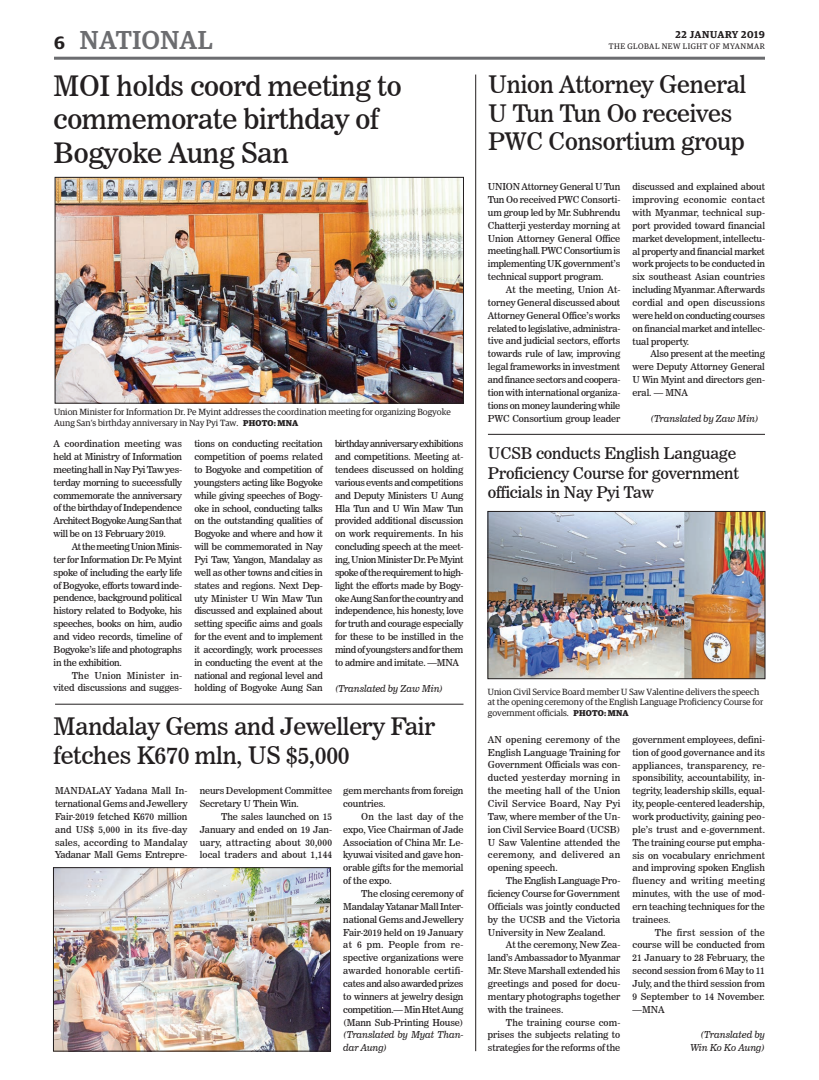
<style>
.page{position:relative;width:819px;height:1080px;background:#fff}
.page>*{position:absolute;margin:0;border:0;box-sizing:border-box;transform-origin:0 0}
.t1{font:28px/33.6px "News 706 BT Roman C";letter-spacing:-.01em;color:#231f20}
.t2{font:500 26px "Guardian Egyp";letter-spacing:.02em;color:#6c6d70}
.t3{font:24px/28.8px "News 706 BT Roman C";letter-spacing:-.01em;color:#231f20}
.t4{font:600 18px "Guardian Egyp";color:#231f20}
.t5{font:16px/19.2px "News 706 BT Roman C";letter-spacing:-.01em;color:#231f20}
.t6{font:600 10px "Guardian Egyp";letter-spacing:.06em;color:#231f20}
.t7{font:9.5px/12.9px "News 706 BT Roman C";letter-spacing:-.01em;color:#231f20;text-align:justify}
.t8{font:9.5px/12.9px "News 706 BT Italic C";letter-spacing:-.01em;color:#231f20;text-align:right}
.t9{font:9px/10.8px "Guardian Egyp";color:#231f20}
.t10{font:8px "Guardian Egyp";letter-spacing:.06em;color:#231f20}
.s1{font-weight:700;font-size:8.5px}
</style>
<div class="page">
<hr style="left:54px;top:57px;width:711px;height:3px;background:#6c6d70">
<img style="left:55px;top:870px;width:274px;height:179px">
<div style="left:53px;top:868px;width:278px;height:183px;border:1px solid #231f20"></div>
<img style="left:490px;top:513px;width:273px;height:164px">
<div style="left:488px;top:511px;width:277px;height:168px;border:1px solid #231f20"></div>
<img style="left:57px;top:179px;width:405px;height:222px">
<div style="left:55px;top:177px;width:409px;height:226px;border:1px solid #231f20"></div>
<hr style="left:488px;top:434px;width:277px;height:1px;background:#231f20">
<hr style="left:55px;top:704px;width:408px;height:1px;background:#231f20">
<hr style="left:475px;top:75px;width:1px;height:976px;background:#231f20">
<h3 class="t4" style="left:54px;top:29px;width:12px">6</h3>
<h2 class="t2" style="left:80px;top:21px;width:134px">NATIONAL</h2>
<h1 class="t1" style="left:54px;top:69px;width:350px">MOI holds coord meeting to commemorate birthday of<br>Bogyoke Aung San</h1>
<p class="t9" style="left:54px;top:406px;width:399px">Union Minister for Information Dr. Pe Myint addresses the coordination meeting for organizing Bogyoke<br>Aung San’s birthday anniversary in Nay Pyi Taw. <span class="s1">PHOTO: MNA</span></p>
<p class="t7" style="left:54px;top:437px;width:130px">A coordination meeting was held at Ministry of Information meeting hall in Nay Pyi Taw yes&shy;terday morning to successfully commemorate the anniversary of the birthday of Independence Architect Bogyoke Aung San that will be on 13 February 2019.</p>
<p class="t7" style="left:54px;top:540px;width:130px;text-indent:18px">At the meeting Union Minis&shy;ter for Information Dr. Pe Myint spoke of including the early life of Bogyoke, efforts toward inde&shy;pendence, background political history related to Bodyoke, his speeches, books on him, audio and video records, timeline of Bogyoke’s life and photographs in the exhibition.</p>
<p class="t7" style="left:54px;top:669px;width:130px;text-align:right">The Union Minister in&shy;vited discussions and sugges-</p>
<p class="t7" style="left:194px;top:437px;width:130px">tions on conducting recitation competition of poems related to Bogyoke and competition of youngsters acting like Bogyoke while giving speeches of Bogy&shy;oke in school, conducting talks on the outstanding qualities of Bogyoke and where and how it will be commemorated in Nay Pyi Taw, Yangon, Mandalay as well as other towns and cities in states and regions. Next Dep&shy;uty Minister U Win Maw Tun discussed and explained about setting specific aims and goals for the event and to implement it accordingly, work processes in conducting the event at the national and regional level and holding of Bogyoke Aung San</p>
<p class="t7" style="left:335px;top:437px;width:130px">birthday anniversary exhibitions and competitions. Meeting at&shy;tendees discussed on holding various events and competitions and Deputy Ministers U Aung Hla Tun and U Win Maw Tun provided additional discussion on work requirements. In his concluding speech at the meet&shy;ing, Union Minister Dr. Pe Myint spoke of the requirement to high&shy;light the efforts made by Bogy&shy;oke Aung San for the country and independence, his honesty, love for truth and courage especially for these to be instilled in the mind of youngsters and for them to admire and imitate. —MNA</p>
<p class="t8" style="left:335px;top:682px;width:110px">(Translated by Zaw Min)</p>
<h3 class="t3" style="left:54px;top:712px;width:383px">Mandalay Gems and Jewellery Fair fetches K670 mln, US $5,000</h3>
<p class="t7" style="left:55px;top:784px;width:134px">MANDALAY Yadana Mall In&shy;ternational Gems and Jewellery Fair-2019 fetched K670 million and US$ 5,000 in its five-day sales, according to Mandalay Yadanar Mall Gems Entrepre-</p>
<p class="t7" style="left:200px;top:784px;width:134px">neurs Development Committee<br>Secretary U Thein Win.</p>
<p class="t7" style="left:200px;top:810px;width:134px;text-indent:21px">The sales launched on 15<br>January and ended on 19 Jan&shy;uary, attracting about 30,000 local traders and about 1,144</p>
<p class="t7" style="left:343px;top:784px;width:122px">gem merchants from foreign countries.</p>
<p class="t7" style="left:343px;top:810px;width:122px;text-indent:18px">On the last day of the expo, Vice Chairman of Jade Association of China Mr. Le&shy;kyuwai visited and gave hon&shy;orable gifts for the memorial of the expo.</p>
<p class="t7" style="left:343px;top:887px;width:122px;text-indent:18px">The closing ceremony of Mandalay Yatanar Mall Inter&shy;national Gems and Jewellery Fair-2019 held on 19 January at 6 pm. People from re&shy;spective organizations were awarded honorable certifi&shy;cates and also awarded prizes to winners at jewelry design competition.— Min Htet Aung (Mann Sub-Printing House)</p>
<p class="t8" style="left:343px;top:1029px;width:122px;text-align:left">(Translated by Myat Than&shy;dar Aung)</p>
<p class="t6" style="left:676px;top:27px;width:91px">22 JANUARY 2019</p>
<p class="t10" style="left:609px;top:41px;width:158px">THE GLOBAL NEW LIGHT OF MYANMAR</p>
<h3 class="t3" style="left:488px;top:70px;width:259px">Union Attorney General<br>U Tun Tun Oo receives<br>PWC Consortium group</h3>
<p class="t7" style="left:488px;top:180px;width:134px">UNION Attorney General U Tun Tun Oo received PWC Consorti&shy;um group led by Mr. Subhrendu Chatterji yesterday morning at Union Attorney General Office meeting hall. PWC Consortium is implementing UK government’s technical support program.</p>
<p class="t7" style="left:488px;top:283px;width:134px;text-indent:18px">At the meeting, Union At&shy;torney General discussed about Attorney General Office’s works related to legislative, administra&shy;tive and judicial sectors, efforts towards rule of law, improving legal frameworks in investment and finance sectors and coopera&shy;tion with international organiza&shy;tions on money laundering while PWC Consortium group leader</p>
<p class="t7" style="left:633px;top:180px;width:134px">discussed and explained about improving economic contact with Myanmar, technical sup&shy;port provided toward financial market development, intellectu&shy;al property and financial market work projects to be conducted in six southeast Asian countries including Myanmar. Afterwards cordial and open discussions were held on conducting courses on financial market and intellec&shy;tual property.</p>
<p class="t7" style="left:633px;top:347px;width:134px;text-indent:18px">Also present at the meeting were Deputy Attorney General U Win Myint and directors gen&shy;eral. — MNA</p>
<p class="t8" style="left:651px;top:412px;width:110px">(Translated by Zaw Min)</p>
<h3 class="t5" style="left:488px;top:444px;width:253px">UCSB conducts English Language<br>Proficiency Course for government officials in Nay Pyi Taw</h3>
<p class="t9" style="left:488px;top:686px;width:277px">Union Civil Service Board member U Saw Valentine delivers the speech at the opening ceremony of the English Language Proficiency Course for government officials. <span class="s1">PHOTO: MNA</span></p>
<p class="t7" style="left:488px;top:733px;width:134px">AN opening ceremony of the English Language Training for Government Officials was con&shy;ducted yesterday morning in the meeting hall of the Union Civil Service Board, Nay Pyi Taw, where member of the Un&shy;ion Civil Service Board (UCSB)<br>U Saw Valentine attended the ceremony, and delivered an opening speech.</p>
<p class="t7" style="left:488px;top:874px;width:134px;text-indent:18px">The English Language Pro&shy;ficiency Course for Government Officials was jointly conducted by the UCSB and the Victoria University in New Zealand.</p>
<p class="t7" style="left:488px;top:939px;width:134px;text-indent:18px">At the ceremony, New Zea&shy;land’s Ambassador to Myanmar Mr. Steve Marshall extended his greetings and posed for docu&shy;mentary photographs together with the trainees.</p>
<p class="t7" style="left:488px;top:1016px;width:134px;text-indent:18px">The training course com&shy;prises the subjects relating to strategies for the reforms of the</p>
<p class="t7" style="left:633px;top:733px;width:134px">government employees, defini&shy;tion of good governance and its appliances, transparency, re&shy;sponsibility, accountability, in&shy;tegrity, leadership skills, equal&shy;ity, people-centered leadership, work productivity, gaining peo&shy;ple’s trust and e-government.<br>The training course put empha&shy;sis on vocabulary enrichment and improving spoken English fluency and writing meeting minutes, with the use of mod&shy;ern teaching techniques for the trainees.</p>
<p class="t7" style="left:633px;top:926px;width:134px;text-indent:22px">The first session of the course will be conducted from 21 January to 28 February, the second session from 6 May to 11<br>July, and the third session from 9 September to 14 November. —MNA</p>
<p class="t8" style="left:690px;top:1029px;width:76px">(Translated by<br>Win Ko Ko Aung)</p>
</div>
